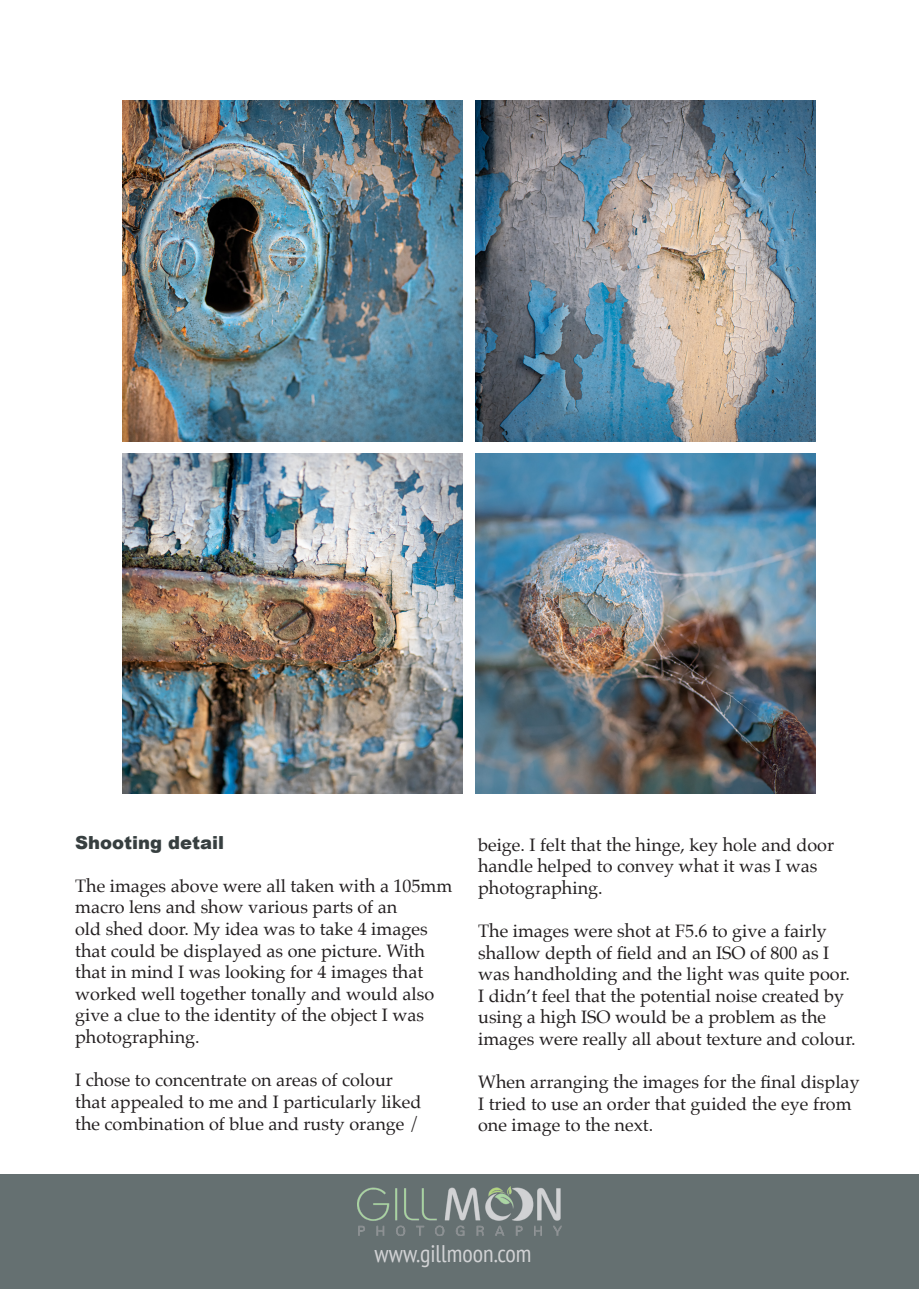
<style>
.page{position:relative;width:919px;height:1289px;background:#fff}
.page>*{position:absolute;margin:0;border:0;box-sizing:border-box;transform-origin:0 0}
.t1{font:condensed 24px "PT Sans";color:#d1d2d4}
.t2{font:18px/21.6px "Palatino";color:#231f20}
.t3{font:900 18px "Arial";color:#373f40}
</style>
<div class="page">
<div style="left:0;top:1174px;width:906px;height:114px;background:#657071"></div>
<img style="left:357px;top:1186px;width:204px;height:49px">
<div style="left:906px;top:1174px;width:12px;height:114px;background:#657071"></div>
<img style="left:123px;top:101px;width:339px;height:340px">
<img style="left:475px;top:101px;width:340px;height:340px">
<img style="left:123px;top:454px;width:339px;height:340px">
<img style="left:475px;top:454px;width:340px;height:340px">
<p class="t3" style="left:75px;top:829px;width:151px">Shooting detail</p>
<p class="t2" style="left:75px;top:874px;width:378px">The images above were all taken with a 105mm macro lens and show various parts of an<br>old shed door. My idea was to take 4 images that could be displayed as one picture. With that in mind I was looking for 4 images that worked well together tonally and would also give a clue to the identity of the object I was photographing.</p>
<p class="t2" style="left:75px;top:1069px;width:348px">I chose to concentrate on areas of colour that appealed to me and I particularly liked the combination of blue and rusty orange /</p>
<p class="t2" style="left:478px;top:833px;width:357px">beige. I felt that the hinge, key hole and door handle helped to convey what it was I was photographing.</p>
<p class="t2" style="left:478px;top:919px;width:379px">The images were shot at F5.6 to give a fairly shallow depth of field and an ISO of 800 as I was handholding and the light was quite poor.<br>I didn’t feel that the potential noise created by using a high ISO would be a problem as the images were really all about texture and colour.</p>
<p class="t2" style="left:478px;top:1071px;width:383px">When arranging the images for the final display<br>I tried to use an order that guided the eye from one image to the next.</p>
<p class="t1" style="left:374px;top:1237px;width:158px">www.gillmoon.com</p>
</div>
